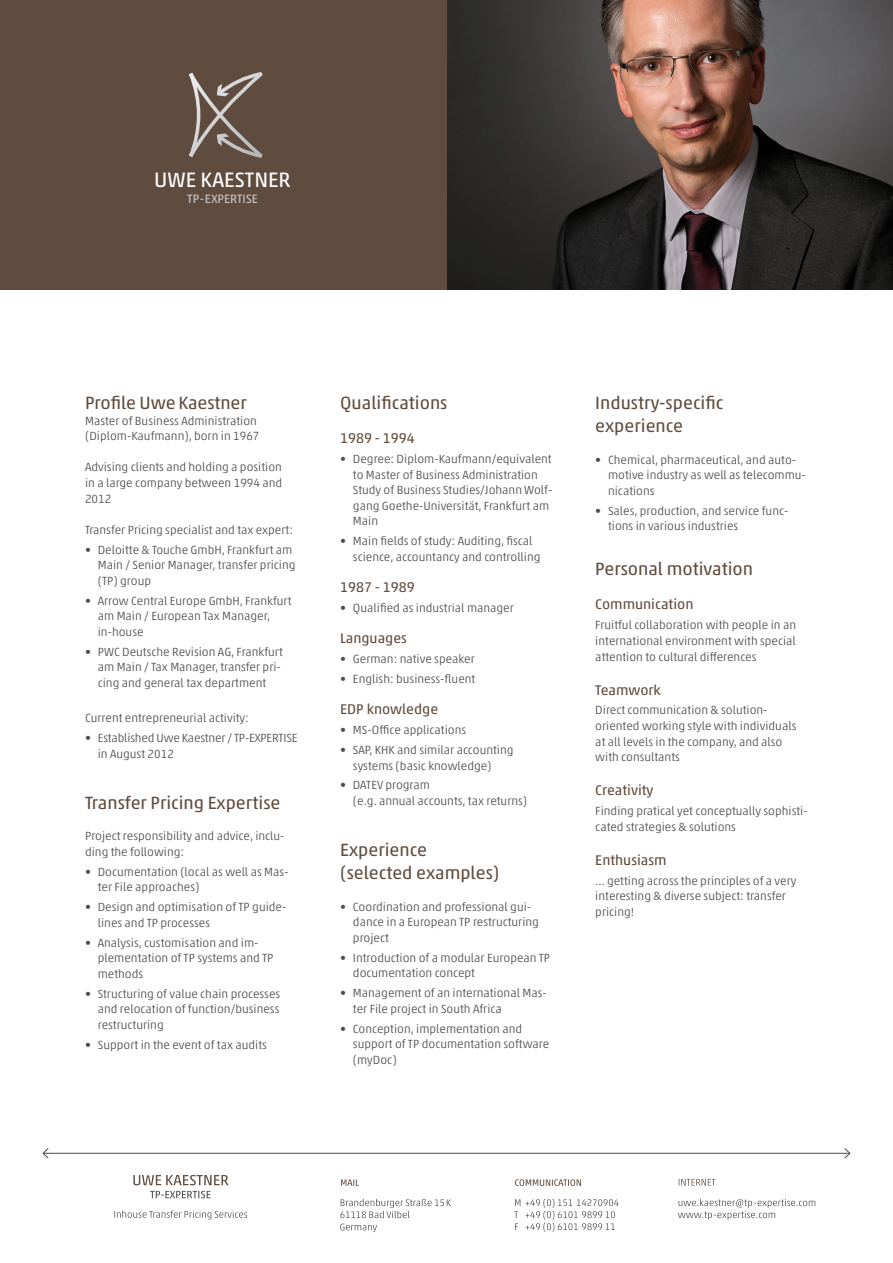
<style>
.page{position:relative;width:893px;height:1263px;background:#fff}
.page>*{position:absolute;margin:0;border:0;box-sizing:border-box;transform-origin:0 0}
.t1{font:21.15px "Akko Pro";color:#fff}
.t2{font:18px/23.4px "Akko Pro";color:#604c3f}
.t3{font:14.25px "Akko Pro";color:#604c3f}
.t4{font:12.3px "Akko Pro";color:#c6c7c9}
.t5{font:300 12px/15.6px "Akko Pro";color:#4c4c4e}
</style>
<div class="page">
<img style="left:446px;top:0;width:447px;height:289px">
<div style="left:0;top:0;width:446px;height:289px;background:#604c3f"></div>
<svg style="left:114px;top:1210px;width:133px;height:9px"></svg>
<svg style="left:150px;top:1191px;width:61px;height:7px"></svg>
<svg style="left:133px;top:1175px;width:95px;height:10px"></svg>
<hr style="left:43px;top:1153px;width:807px;height:1px;background:#4c4c4e">
<svg style="left:42px;top:1148px;width:7px;height:11px"></svg>
<svg style="left:844px;top:1148px;width:7px;height:11px"></svg>
<svg style="left:678px;top:1199px;width:137px;height:21px"></svg>
<svg style="left:679px;top:1179px;width:36px;height:6px"></svg>
<svg style="left:514px;top:1199px;width:105px;height:33px"></svg>
<svg style="left:189px;top:72px;width:74px;height:86px"></svg>
<svg style="left:340px;top:1199px;width:111px;height:33px"></svg>
<svg style="left:341px;top:1179px;width:18px;height:7px"></svg>
<svg style="left:515px;top:1179px;width:66px;height:7px"></svg>
<p class="t1" style="left:154px;top:167px;width:138px">UWE KAESTNER</p>
<p class="t4" style="left:187px;top:192px;width:72px">TP-EXPERTISE</p>
<p class="t2" style="left:85px;top:391px;width:163px">Profile Uwe Kaestner</p>
<p class="t5" style="left:85px;top:413px;width:176px">Master of Business Administration (Diplom-Kaufmann), born in 1967</p>
<p class="t5" style="left:85px;top:459px;width:199px;text-align:justify">Advising clients and holding a position in a large company between 1994 and 2012</p>
<p class="t5" style="left:85px;top:522px;width:209px">Transfer Pricing specialist and tax expert:</p>
<p class="t5" style="left:98px;top:542px;width:199px;text-indent:-13px">• Deloitte &amp; Touche GmbH, Frankfurt am<br>Main / Senior Manager, transfer pricing (TP) group</p>
<p class="t5" style="left:98px;top:593px;width:195px;text-indent:-13px">• Arrow Central Europe GmbH, Frankfurt am Main / European Tax Manager, in-house</p>
<p class="t5" style="left:98px;top:644px;width:187px;text-indent:-13px">• PWC Deutsche Revision AG, Frankfurt am Main / Tax Manager, transfer pri&shy;cing and general tax department</p>
<p class="t5" style="left:85px;top:710px;width:165px">Current entrepreneurial activity:</p>
<p class="t5" style="left:98px;top:730px;width:201px;text-indent:-13px">• Established Uwe Kaestner / TP-EXPERTISE in August 2012</p>
<p class="t2" style="left:85px;top:791px;width:197px">Transfer Pricing Expertise</p>
<p class="t5" style="left:85px;top:828px;width:201px">Project responsibility and advice, inclu&shy;ding the following:</p>
<p class="t5" style="left:98px;top:863px;width:192px;text-indent:-13px">• Documentation (local as well as Mas&shy;ter File approaches)</p>
<p class="t5" style="left:98px;top:899px;width:190px;text-indent:-13px">• Design and optimisation of TP guide&shy;lines and TP processes</p>
<p class="t5" style="left:98px;top:934px;width:177px;text-indent:-13px">• Analysis, customisation and im&shy;plementation of TP systems and TP methods</p>
<p class="t5" style="left:98px;top:985px;width:184px;text-align:justify;text-indent:-13px">• Structuring of value chain processes and relocation of function/business restructuring</p>
<p class="t5" style="left:85px;top:1036px;width:183px">• Support in the event of tax audits</p>
<p class="t2" style="left:340px;top:391px;width:109px">Qualifications</p>
<p class="t3" style="left:340px;top:430px;width:76px">1989 - 1994</p>
<p class="t5" style="left:353px;top:451px;width:201px;text-indent:-13px">• Degree: Diplom-Kaufmann/equivalent to Master of Business Administration<br>Study of Business Studies/Johann Wolf&shy;gang Goethe-Universität, Frankfurt am<br>Main</p>
<p class="t5" style="left:353px;top:533px;width:189px;text-indent:-13px">• Main fields of study: Auditing, fiscal science, accountancy and controlling</p>
<p class="t3" style="left:340px;top:578px;width:76px">1987 - 1989</p>
<p class="t5" style="left:340px;top:600px;width:175px">• Qualified as industrial manager</p>
<p class="t3" style="left:340px;top:630px;width:68px">Languages</p>
<p class="t5" style="left:340px;top:651px;width:136px">• German: native speaker</p>
<p class="t5" style="left:340px;top:671px;width:137px">• English: business-fluent</p>
<p class="t3" style="left:340px;top:701px;width:100px">EDP knowledge</p>
<p class="t5" style="left:340px;top:722px;width:128px">• MS-Office applications</p>
<p class="t5" style="left:353px;top:742px;width:162px;text-indent:-13px">• SAP, KHK and similar accounting systems (basic knowledge)</p>
<p class="t5" style="left:353px;top:777px;width:176px;text-indent:-13px">• DATEV program<br>(e.g. annual accounts, tax returns)</p>
<p class="t2" style="left:340px;top:838px;width:161px">Experience (selected examples)</p>
<p class="t5" style="left:353px;top:899px;width:188px;text-indent:-13px">• Coordination and professional gui&shy;dance in a European TP restructuring project</p>
<p class="t5" style="left:353px;top:950px;width:199px;text-indent:-13px">• Introduction of a modular European TP documentation concept</p>
<p class="t5" style="left:353px;top:985px;width:195px;text-indent:-13px">• Management of an international Mas&shy;ter File project in South Africa</p>
<p class="t5" style="left:353px;top:1020px;width:198px;text-indent:-13px">• Conception, implementation and support of TP documentation software (myDoc)</p>
<p class="t2" style="left:595px;top:391px;width:130px">Industry-specific experience</p>
<p class="t5" style="left:608px;top:452px;width:199px;text-indent:-13px">• Chemical, pharmaceutical, and auto&shy;motive industry as well as telecommu&shy;nications</p>
<p class="t5" style="left:608px;top:503px;width:182px;text-indent:-13px">• Sales, production, and service func&shy;tions in various industries</p>
<p class="t2" style="left:595px;top:557px;width:159px">Personal motivation</p>
<p class="t3" style="left:595px;top:596px;width:100px">Communication</p>
<p class="t5" style="left:595px;top:617px;width:202px;text-align:justify">Fruitful collaboration with people in an international environment with special attention to cultural differences</p>
<p class="t3" style="left:595px;top:681px;width:67px">Teamwork</p>
<p class="t5" style="left:595px;top:702px;width:203px">Direct communication &amp; solution&shy;oriented working style with individuals at all levels in the company, and also with consultants</p>
<p class="t3" style="left:595px;top:782px;width:60px">Creativity</p>
<p class="t5" style="left:595px;top:803px;width:214px">Finding pratical yet conceptually sophisti&shy;cated strategies &amp; solutions</p>
<p class="t3" style="left:595px;top:851px;width:73px">Enthusiasm</p>
<p class="t5" style="left:595px;top:873px;width:203px">... getting across the principles of a very interesting &amp; diverse subject: transfer pricing!</p>
</div>
